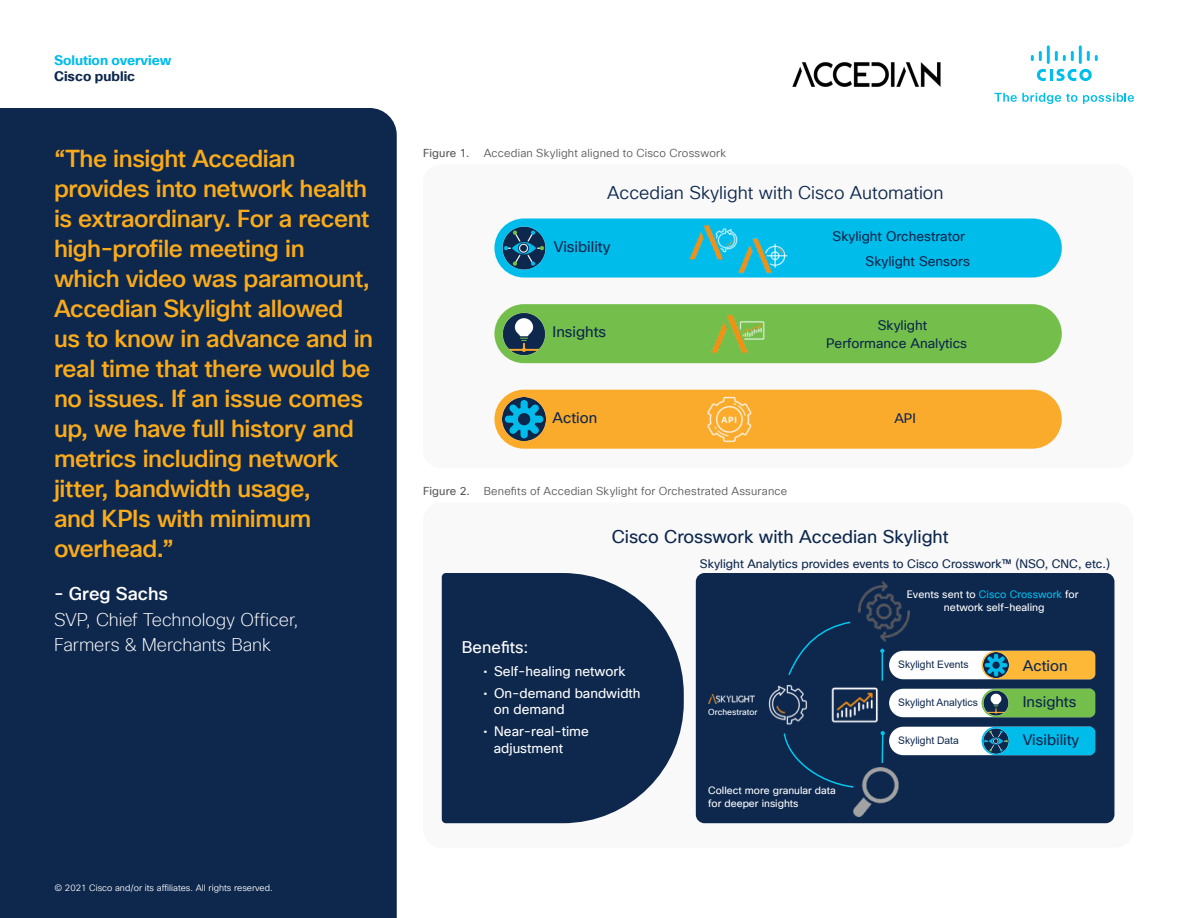
<style>
.page{position:relative;width:1188px;height:918px;background:#fff}
.page>*{position:absolute;margin:0;border:0;box-sizing:border-box;transform-origin:0 0}
.Pull_Quote_Body{font:500 24px/30px "Cisco Sans TT";letter-spacing:-.015em;color:#faab1a}
.Pull_Quote_Body-2{font:200 18px/25.5px "Cisco Sans TT";letter-spacing:-.005em;color:#fff}
.t1{font:18px "Cisco Sans TT Light";color:#0d274d}
.t2{font:18px "Cisco Sans TT";color:#0d274d}
.t3{font:16.5px "Cisco Sans TT";color:#fff}
.t4{font:15px "Cisco Sans TT";color:#0d274d}
.t5{font:13.5px/16.2px "Cisco Sans TT";color:#fff}
.t6{font:13.5px/17.9px "Cisco Sans TT";color:#0d274d}
.t7{font:700 13.5px "Cisco Sans TT";color:#00bceb}
.t8{font:700 13.5px "Cisco Sans TT";color:#0d274d}
.t9{font:12px "Cisco Sans TT";color:#0d274d}
.FigureCaption{font:11.25px "Cisco Sans TT Light";letter-spacing:.015em;color:#57585a}
.FigureCaption-2{font:11.25px "Cisco Sans TT";letter-spacing:.015em;color:#57585a}
.t10{font:10.5px/12.6px "Cisco Sans TT";color:#fff;text-align:center}
.t11{font:10.35px "Arial";color:#0d274d}
.t12{font:10.35px/12.5px "Cisco Sans TT";color:#fff}
.Footer_white{font:9px "Cisco Sans TT Light";color:#fff}
.t13{font:8.4px "Cisco Sans TT";color:#fff}
.s1{font-weight:500}
.s2{font-family:"Cisco Sans TT"}
.s3{color:#00bceb}
</style>
<div class="page">
<svg style="left:995px;top:93px;width:82px;height:11px"></svg>
<svg style="left:1083px;top:93px;width:51px;height:11px"></svg>
<svg style="left:1037px;top:69px;width:55px;height:12px"></svg>
<svg style="left:1031px;top:51px;width:11px;height:10px"></svg>
<hr style="left:1047px;top:45px;width:3px;height:19px;background:#00bdeb">
<svg style="left:1055px;top:51px;width:19px;height:10px"></svg>
<hr style="left:1079px;top:45px;width:3px;height:19px;background:#00bdeb">
<svg style="left:1087px;top:51px;width:11px;height:10px"></svg>
<img style="left:792px;top:63px;width:148px;height:24px">
<div style="left:0;top:108px;width:397px;height:810px;background:#0d274d"></div>
<div style="left:423px;top:164px;width:710px;height:304px;background:#f9f9f9;border-radius:18px"></div>
<div style="left:494px;top:218px;width:568px;height:60px;background:#00bceb;border-radius:30px"></div>
<div style="left:494px;top:304px;width:568px;height:59px;background:#74bf4b;border-radius:30px"></div>
<div style="left:494px;top:390px;width:568px;height:59px;background:#fbab2c;border-radius:30px"></div>
<img style="left:707px;top:396px;width:45px;height:47px">
<img style="left:712px;top:314px;width:53px;height:39px">
<img style="left:689px;top:225px;width:49px;height:35px">
<img style="left:739px;top:238px;width:48px;height:40px">
<img style="left:502px;top:226px;width:44px;height:44px">
<img style="left:502px;top:312px;width:44px;height:43px">
<img style="left:502px;top:398px;width:44px;height:43px">
<div style="left:423px;top:503px;width:710px;height:345px;background:#f9f9f9;border-radius:18px"></div>
<div style="left:696px;top:573px;width:418px;height:250px;background:#0d274d;border-radius:9px"></div>
<svg style="left:442px;top:573px;width:242px;height:250px;background:#253c5e"></svg>
<img style="left:853px;top:768px;width:46px;height:49px">
<img style="left:858px;top:581px;width:52px;height:61px">
<hr style="left:882px;top:733px;width:1px;height:30px;background:#00c8ef">
<hr style="left:882px;top:651px;width:1px;height:30px;background:#00c8ef">
<svg style="left:788px;top:621px;width:63px;height:54px"></svg>
<svg style="left:783px;top:733px;width:72px;height:56px"></svg>
<svg style="left:880px;top:649px;width:215px;height:30px;background:#dfc795"></svg>
<svg style="left:889px;top:689px;width:206px;height:28px;background:#b7dca5"></svg>
<svg style="left:881px;top:727px;width:214px;height:28px;background:#7ad4ec"></svg>
<img style="left:831px;top:687px;width:47px;height:36px">
<img style="left:709px;top:695px;width:46px;height:8px">
<img style="left:768px;top:684px;width:40px;height:41px">
<img style="left:984px;top:690px;width:25px;height:25px">
<img style="left:984px;top:728px;width:25px;height:25px">
<img style="left:984px;top:653px;width:25px;height:25px">
<p class="t7" style="left:54px;top:51px;width:119px">Solution overview</p>
<p class="t8" style="left:54px;top:67px;width:83px">Cisco public</p>
<p class="Pull_Quote_Body" style="left:54px;top:144px;width:321px">“The insight Accedian provides into network health is extraordinary. For a recent high-profile meeting in which video was paramount,<br>Accedian Skylight allowed us to know in advance and in real time that there would be no issues. If an issue comes up, we have full history and metrics including network jitter, bandwidth usage,<br>and KPIs with minimum overhead.”</p>
<p class="Pull_Quote_Body-2" style="left:54px;top:582px;width:246px"><span class="s1">- Greg Sachs<br></span>SVP, Chief Technology Officer,<br>Farmers &amp; Merchants Bank</p>
<p class="Footer_white" style="left:54px;top:882px;width:220px">© 2021 Cisco and/or its affiliates. All rights reserved.</p>
<p class="FigureCaption-2" style="left:423px;top:146px;width:48px">Figure 1.</p>
<p class="FigureCaption" style="left:484px;top:146px;width:244px">Accedian Skylight aligned to Cisco Crosswork</p>
<p class="t1" style="left:607px;top:181px;width:338px">Accedian Skylight with Cisco Automation</p>
<p class="t4" style="left:554px;top:237px;width:58px">Visibility</p>
<p class="t4" style="left:553px;top:322px;width:55px">Insights</p>
<p class="t4" style="left:553px;top:408px;width:46px">Action</p>
<p class="t6" style="left:833px;top:227px;width:134px">Skylight Orchestrator</p>
<p class="t6" style="left:866px;top:253px;width:106px">Skylight Sensors</p>
<p class="t6" style="left:826px;top:317px;width:143px;text-indent:52px">Skylight<br>Performance Analytics</p>
<p class="t6" style="left:894px;top:409px;width:23px">API</p>
<p class="FigureCaption" style="left:423px;top:484px;width:366px"><span class="s2">Figure 2.</span> Benefits of Accedian Skylight for Orchestrated Assurance</p>
<p class="t2" style="left:612px;top:525px;width:338px">Cisco Crosswork with Accedian Skylight</p>
<p class="t9" style="left:700px;top:556px;width:412px">Skylight Analytics provides events to Cisco Crosswork™ (NSO, CNC, etc.)</p>
<p class="t3" style="left:462px;top:636px;width:68px">Benefits:</p>
<p class="t5" style="left:483px;top:663px;width:143px">• Self-healing network</p>
<p class="t5" style="left:494px;top:686px;width:148px;text-indent:-10px">• On-demand bandwidth on demand</p>
<p class="t5" style="left:494px;top:724px;width:96px;text-indent:-10px">• Near-real-time adjustment</p>
<p class="t13" style="left:708px;top:706px;width:51px">Orchestrator</p>
<p class="t12" style="left:708px;top:785px;width:129px">Collect more granular data for deeper insights</p>
<p class="t10" style="left:907px;top:588px;width:173px">Events sent to <span class="s3">Cisco Crosswork</span> for network self-healing</p>
<p class="t11" style="left:898px;top:657px;width:72px">Skylight Events</p>
<p class="t11" style="left:898px;top:695px;width:81px">Skylight Analytics</p>
<p class="t11" style="left:898px;top:733px;width:62px">Skylight Data</p>
<p class="t4" style="left:1023px;top:656px;width:46px">Action</p>
<p class="t4" style="left:1023px;top:692px;width:55px">Insights</p>
<p class="t4" style="left:1023px;top:730px;width:58px">Visibility</p>
</div>
